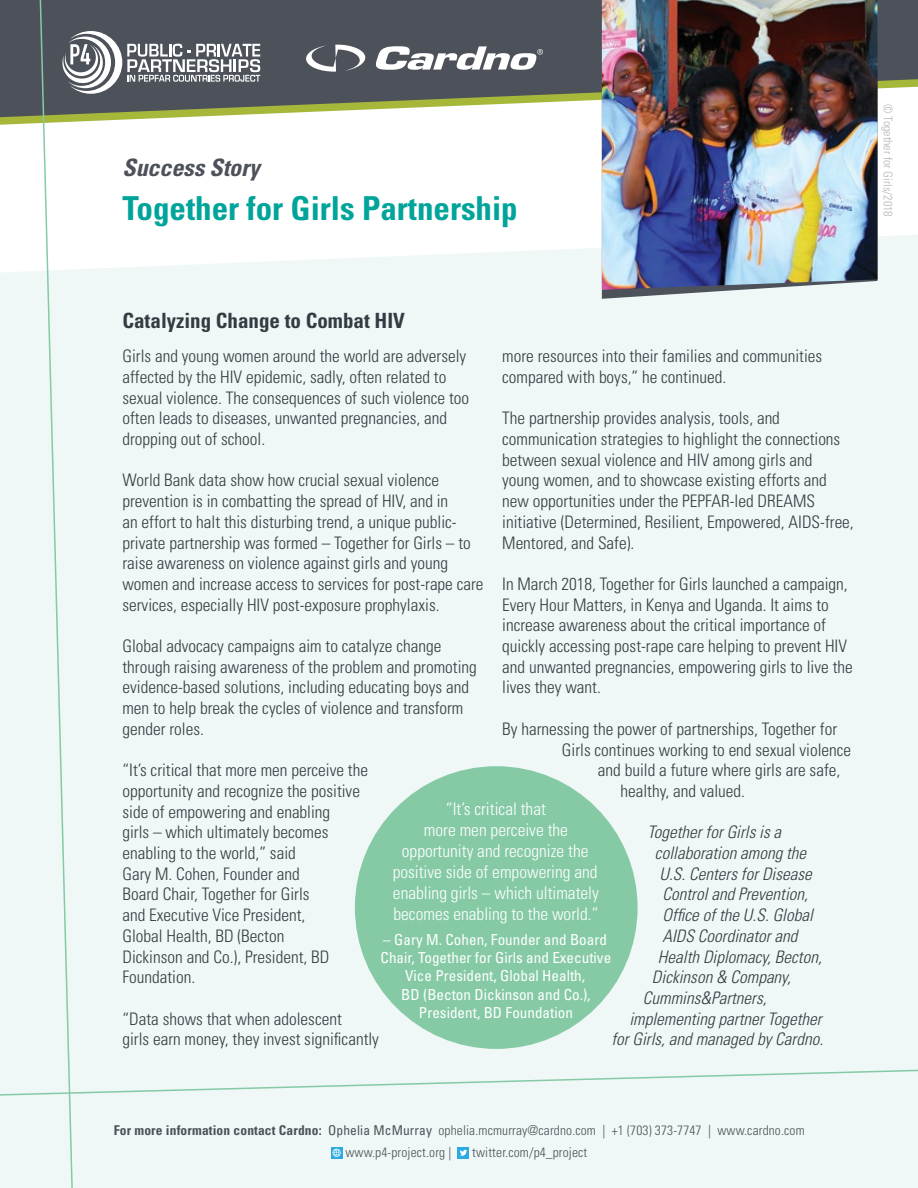
<style>
.page{position:relative;width:918px;height:1188px;background:#fff}
.page>*{position:absolute;margin:0;border:0;box-sizing:border-box;transform-origin:0 0}
.t1{font:700 condensed 33px "Univers LT Std";color:#00a49a}
.t2{font:italic 700 condensed 24px "Univers LT Std";letter-spacing:-.005em;color:#4d525a}
.t3{font:700 condensed 21px "Univers LT Std";color:#333c42}
.t4{font:300 condensed 17.4px/20.9px "Univers LT Std";color:#fff;text-align:center}
.t5{font:300 condensed 17.25px/20.7px "Univers LT Std";color:#333c42}
.t6{font:italic 300 condensed 17.25px "Univers LT Std";color:#333c42}
.t7{font:condensed 15.15px/18.1px "Univers LT Std";color:#fff;text-align:center}
.t8{font:300 condensed 13.5px/21.6px "Univers LT Std";letter-spacing:.01em;color:#4d525a}
.t9{font:300 condensed 12px "Univers LT Std";color:#b4b4bb}
.s1{font-weight:700}
.s2{font-weight:400}
</style>
<div class="page">
<div style="left:0;top:235px;width:918px;height:953px;background:#eff8f6"></div>
<svg style="left:0;top:0;width:918px;height:129px"></svg>
<svg style="left:77px;top:31px;width:183px;height:63px"></svg>
<svg style="left:306px;top:44px;width:59px;height:28px"></svg>
<svg style="left:374px;top:46px;width:169px;height:24px"></svg>
<svg style="left:602px;top:290px;width:275px;height:9px;fill:#eff8f6"></svg>
<img style="left:602px;top:0;width:275px;height:290px">
<svg style="left:37px;top:0;width:40px;height:1188px"></svg>
<div style="left:0;top:1063px;width:918px;height:40px;background:#eff8f6"></div>
<div style="left:355px;top:766px;width:283px;height:283px;background:#85caa5;border-radius:50%"></div>
<svg style="left:331px;top:1147px;width:11px;height:11px"></svg>
<svg style="left:333px;top:1149px;width:8px;height:8px"></svg>
<div style="left:458px;top:1147px;width:11px;height:11px;background:#2caae1"></div>
<svg style="left:460px;top:1150px;width:7px;height:6px"></svg>
<h2 class="t2" style="left:122px;top:153px;width:139px">Success Story</h2>
<h1 class="t1" style="left:122px;top:188px;width:397px">Together for Girls Partnership</h1>
<p class="t9" style="left:895px;top:104px;width:114px;rotate:90deg">© Together for Girls/2018</p>
<p class="t3" style="left:122px;top:308px;width:284px">Catalyzing Change to Combat HIV</p>
<p class="t5" style="left:122px;top:346px;width:348px">Girls and young women around the world are adversely affected by the HIV epidemic, sadly, often related to sexual violence. The consequences of such violence too often leads to diseases, unwanted pregnancies, and dropping out of school.</p>
<p class="t5" style="left:122px;top:470px;width:363px">World Bank data show how crucial sexual violence prevention is in combatting the spread of HIV, and in<br>an effort to halt this disturbing trend, a unique public&shy;private partnership was formed – Together for Girls – to raise awareness on violence against girls and young women and increase access to services for post-rape care services, especially HIV post-exposure prophylaxis.</p>
<p class="t5" style="left:122px;top:636px;width:356px">Global advocacy campaigns aim to catalyze change through raising awareness of the problem and promoting evidence-based solutions, including educating boys and men to help break the cycles of violence and transform gender roles.</p>
<p class="t5" style="left:122px;top:760px;width:247px">“It’s critical that more men perceive the opportunity and recognize the positive side of empowering and enabling<br>girls – which ultimately becomes enabling to the world,” said<br>Gary M. Cohen, Founder and<br>Board Chair, Together for Girls<br>and Executive Vice President,<br>Global Health, BD (Becton<br>Dickinson and Co.), President, BD<br>Foundation.</p>
<p class="t5" style="left:122px;top:1008px;width:258px">“Data shows that when adolescent<br>girls earn money, they invest significantly</p>
<p class="t5" style="left:502px;top:346px;width:321px">more resources into their families and communities compared with boys,” he continued.</p>
<p class="t5" style="left:502px;top:408px;width:353px">The partnership provides analysis, tools, and communication strategies to highlight the connections between sexual violence and HIV among girls and young women, and to showcase existing efforts and new opportunities under the PEPFAR-led DREAMS initiative (Determined, Resilient, Empowered, AIDS-free, Mentored, and Safe).</p>
<p class="t5" style="left:502px;top:574px;width:352px">In March 2018, Together for Girls launched a campaign, Every Hour Matters, in Kenya and Uganda. It aims to increase awareness about the critical importance of quickly accessing post-rape care helping to prevent HIV and unwanted pregnancies, empowering girls to live the lives they want.</p>
<p class="t5" style="left:502px;top:718px;width:336px">By harnessing the power of partnerships, Together for</p>
<p class="t5" style="left:562px;top:739px;width:291px">Girls continues working to end sexual violence</p>
<p class="t5" style="left:598px;top:760px;width:244px">and build a future where girls are safe,</p>
<p class="t5" style="left:620px;top:781px;width:126px">healthy, and valued.</p>
<p class="t6" style="left:647px;top:822px;width:135px">Together for Girls is a</p>
<p class="t6" style="left:655px;top:843px;width:153px">collaboration among the</p>
<p class="t6" style="left:659px;top:863px;width:154px">U.S. Centers for Disease</p>
<p class="t6" style="left:663px;top:884px;width:147px">Control and Prevention,</p>
<p class="t6" style="left:663px;top:905px;width:152px">Office of the U.S. Global</p>
<p class="t6" style="left:663px;top:925px;width:137px">AIDS Coordinator and</p>
<p class="t6" style="left:658px;top:946px;width:165px">Health Diplomacy, Becton,</p>
<p class="t6" style="left:652px;top:967px;width:140px">Dickinson &amp; Company,</p>
<p class="t6" style="left:643px;top:988px;width:125px">Cummins&amp;Partners,</p>
<p class="t6" style="left:629px;top:1008px;width:194px">implementing partner Together</p>
<p class="t6" style="left:611px;top:1029px;width:213px">for Girls, and managed by Cardno.</p>
<p class="t4" style="left:393px;top:799px;width:208px">“It’s critical that<br>more men perceive the opportunity and recognize the positive side of empowering and enabling girls – which ultimately becomes enabling to the world.”</p>
<p class="t7" style="left:381px;top:930px;width:232px">– Gary M. Cohen, Founder and Board<br>Chair, Together for Girls and Executive<br>Vice President, Global Health,<br>BD (Becton Dickinson and Co.),<br>President, BD Foundation</p>
<p class="t8" style="left:345px;top:1120px;width:461px;text-indent:-232px"><span class="s1">For more information contact Cardno:</span> <span class="s2">Ophelia McMurray</span> ophelia.mcmurray@cardno.com | +1 (703) 373-7747 | www.cardno.com www.p4-project.org |</p>
<p class="t8" style="left:472px;top:1141px;width:117px">twitter.com/p4_project</p>
</div>
